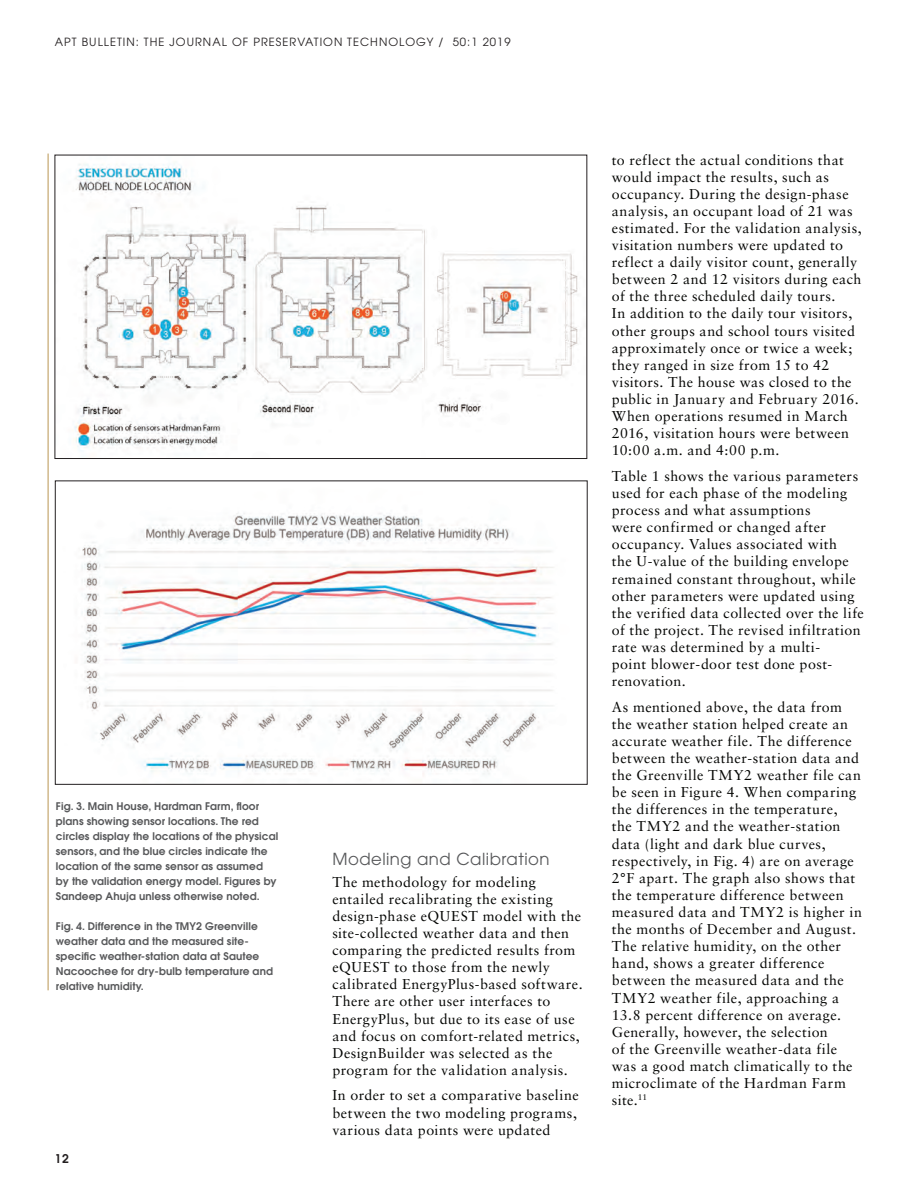
<style>
.page{position:relative;width:920px;height:1190px;background:#fff}
.page>*{position:absolute;margin:0;border:0;box-sizing:border-box;transform-origin:0 0}
.t1{font:16.5px "Avant Garde";letter-spacing:.03em;color:#57585a}
.t2{font:14.25px/17.1px "Sabon";letter-spacing:.03em;color:#040503}
.t3{font:600 12px "Avant Garde";color:#231f20}
.t4{font:11.25px "Avant Garde";letter-spacing:.09em;color:#231f20}
.t5{font:600 10.5px/15px "Avant Garde";letter-spacing:.01em;color:#57585a}
</style>
<div class="page">
<hr style="left:48px;top:154px;width:1px;height:836px;background:#b99652">
<img style="left:74px;top:164px;width:504px;height:287px">
<div style="left:55px;top:155px;width:532px;height:304px;border:1px solid #231f20"></div>
<img style="left:82px;top:513px;width:472px;height:262px">
<div style="left:55px;top:480px;width:532px;height:305px;border:1px solid #231f20"></div>
<p class="t4" style="left:55px;top:35px;width:457px">APT BULLETIN: THE JOURNAL OF PRESERVATION TECHNOLOGY / 50:1 2019</p>
<p class="t5" style="left:56px;top:799px;width:224px">Fig. 3. Main House, Hardman Farm, floor plans showing sensor locations. The red circles display the locations of the physical sensors, and the blue circles indicate the location of the same sensor as assumed by the validation energy model. Figures by Sandeep Ahuja unless otherwise noted.</p>
<p class="t5" style="left:56px;top:919px;width:219px">Fig. 4. Difference in the TMY2 Greenville weather data and the measured site&shy;specific weather-station data at Sautee Nacoochee for dry-bulb temperature and relative humidity.</p>
<p class="t3" style="left:55px;top:1150px;width:15px">12</p>
<p class="t1" style="left:332px;top:849px;width:219px">Modeling and Calibration</p>
<p class="t2" style="left:332px;top:873px;width:252px">The methodology for modeling entailed recalibrating the existing design-phase eQUEST model with the site-collected weather data and then comparing the predicted results from eQUEST to those from the newly calibrated EnergyPlus-based software.<br>There are other user interfaces to EnergyPlus, but due to its ease of use and focus on comfort-related metrics, DesignBuilder was selected as the program for the validation analysis.</p>
<p class="t2" style="left:332px;top:1087px;width:248px">In order to set a comparative baseline between the two modeling programs, various data points were updated</p>
<p class="t2" style="left:612px;top:151px;width:251px">to reflect the actual conditions that would impact the results, such as occupancy. During the design-phase analysis, an occupant load of 21 was estimated. For the validation analysis, visitation numbers were updated to reflect a daily visitor count, generally between 2 and 12 visitors during each of the three scheduled daily tours.<br>In addition to the daily tour visitors, other groups and school tours visited approximately once or twice a week; they ranged in size from 15 to 42 visitors. The house was closed to the public in January and February 2016.<br>When operations resumed in March 2016, visitation hours were between 10:00 a.m. and 4:00 p.m.</p>
<p class="t2" style="left:612px;top:467px;width:253px">Table 1 shows the various parameters used for each phase of the modeling process and what assumptions<br>were confirmed or changed after occupancy. Values associated with<br>the U-value of the building envelope remained constant throughout, while other parameters were updated using the verified data collected over the life of the project. The revised infiltration rate was determined by a multi-<br>point blower-door test done post&shy;renovation.</p>
<p class="t2" style="left:612px;top:698px;width:252px">As mentioned above, the data from the weather station helped create an accurate weather file. The difference between the weather-station data and the Greenville TMY2 weather file can be seen in Figure 4. When comparing the differences in the temperature,<br>the TMY2 and the weather-station data (light and dark blue curves, respectively, in Fig. 4) are on average 2°F apart. The graph also shows that the temperature difference between measured data and TMY2 is higher in the months of December and August.<br>The relative humidity, on the other hand, shows a greater difference between the measured data and the TMY2 weather file, approaching a 13.8 percent difference on average.<br>Generally, however, the selection<br>of the Greenville weather-data file was a good match climatically to the microclimate of the Hardman Farm site.<sup>11</sup></p>
</div>
